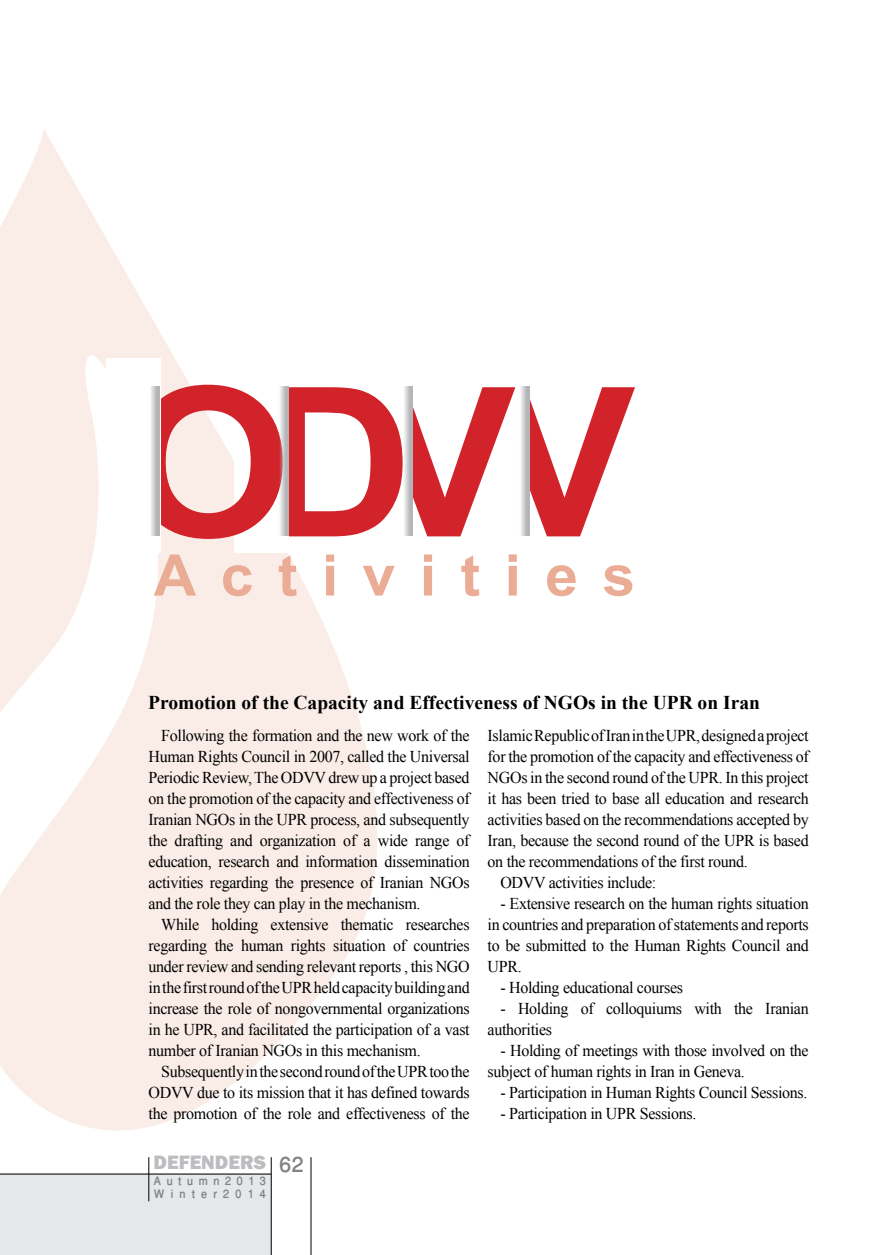
<style>
.page{position:relative;width:893px;height:1255px;background:#fff}
.page>*{position:absolute;margin:0;border:0;box-sizing:border-box;transform-origin:0 0}
.t1{font:700 208.2px "Arial";color:#d2232a}
.t2{font:700 57.3px "Arial";letter-spacing:.41em;color:#ebac96}
.t3{font:800 19.95px "Franklin Gothic";color:#bcbdc0}
.t4{font:700 19.5px "Times New Roman";color:#000}
.t5{font:16.5px/21px "Times New Roman";letter-spacing:-.02em;color:#000;text-align:justify}
.t6{font:500 16.5px/13.5px "Win Soft Pro";letter-spacing:.34em;color:#808285;scale:.96 1}
.s1{font-family:"Win Soft Pro";font-weight:500;font-size:30px;color:#808285}
</style>
<div class="page">
<div style="left:0;top:1173px;width:271px;height:81px;background:#e6e7e8"></div>
<hr style="left:0;top:1173px;width:271px;height:1px;background:#000">
<hr style="left:149px;top:1157px;width:1px;height:44px;background:#000">
<hr style="left:271px;top:1157px;width:1px;height:97px;background:#000">
<hr style="left:311px;top:1157px;width:1px;height:97px;background:#000">
<svg style="left:0;top:129px;width:377px;height:1002px;fill:#faede7"></svg>
<div style="left:357px;top:358px;width:55px;height:194px;background:#fff"></div>
<div style="left:234px;top:358px;width:55px;height:194px;background:#fff"></div>
<div style="left:106px;top:358px;width:55px;height:194px;background:#fff"></div>
<svg style="left:404px;top:387px;width:9px;height:149px"></svg>
<svg style="left:521px;top:387px;width:9px;height:149px"></svg>
<svg style="left:280px;top:387px;width:9px;height:149px"></svg>
<svg style="left:151px;top:387px;width:9px;height:149px"></svg>
<h1 class="t1" style="left:124px;top:324px;width:168px">O</h1>
<h2 class="t2" style="left:154px;top:537px;width:483px">Activities</h2>
<h1 class="t1" style="left:258px;top:324px;width:378px">DVV</h1>
<p class="t4" style="left:148px;top:688px;width:613px">Promotion of the Capacity and Effectiveness of NGOs in the UPR on Iran</p>
<p class="t5" style="left:149px;top:724px;width:323px;text-indent:13px">Following the formation and the new work of the Human Rights Council in 2007, called the Universal Periodic Review, The ODVV drew up a project based on the promotion of the capacity and effectiveness of Iranian NGOs in the UPR process, and subsequently the drafting and organization of a wide range of education, research and information dissemination activities regarding the presence of Iranian NGOs and the role they can play in the mechanism.</p>
<p class="t5" style="left:149px;top:913px;width:323px;text-indent:13px">While holding extensive thematic researches regarding the human rights situation of countries under review and sending relevant reports , this NGO in the first round of the UPR held capacity building and increase the role of nongovernmental organizations in he UPR, and facilitated the participation of a vast number of Iranian NGOs in this mechanism.</p>
<p class="t5" style="left:149px;top:1060px;width:323px;text-indent:13px">Subsequently in the second round of the UPR too the ODVV due to its mission that it has defined towards the promotion of the role and effectiveness of the</p>
<p class="t3" style="left:154px;top:1148px;width:151px">DEFENDERS <span class="s1">62</span></p>
<p class="t6" style="left:154px;top:1173px;width:119px">Autumn2013<br>Winter2014</p>
<p class="t5" style="left:488px;top:724px;width:323px">Islamic Republic of Iran in the UPR, designed a project</p>
<p class="t5" style="left:488px;top:745px;width:323px">for the promotion of the capacity and effectiveness of</p>
<p class="t5" style="left:488px;top:766px;width:323px">NGOs in the second round of the UPR. In this project</p>
<p class="t5" style="left:488px;top:787px;width:323px">it has been tried to base all education and research</p>
<p class="t5" style="left:488px;top:808px;width:323px">activities based on the recommendations accepted by</p>
<p class="t5" style="left:488px;top:829px;width:323px">Iran, because the second round of the UPR is based</p>
<p class="t5" style="left:488px;top:850px;width:262px">on the recommendations of the first round.</p>
<p class="t5" style="left:500px;top:871px;width:157px">ODVV activities include:</p>
<p class="t5" style="left:488px;top:892px;width:323px;text-indent:13px">- Extensive research on the human rights situation in countries and preparation of statements and reports to be submitted to the Human Rights Council and UPR.</p>
<p class="t5" style="left:500px;top:976px;width:184px">- Holding educational courses</p>
<p class="t5" style="left:488px;top:997px;width:323px;text-indent:13px">- Holding of colloquiums with the Iranian authorities</p>
<p class="t5" style="left:488px;top:1039px;width:323px;text-indent:13px">- Holding of meetings with those involved on the subject of human rights in Iran in Geneva.</p>
<p class="t5" style="left:500px;top:1081px;width:308px">- Participation in Human Rights Council Sessions.</p>
<p class="t5" style="left:500px;top:1102px;width:197px">- Participation in UPR Sessions.</p>
</div>
